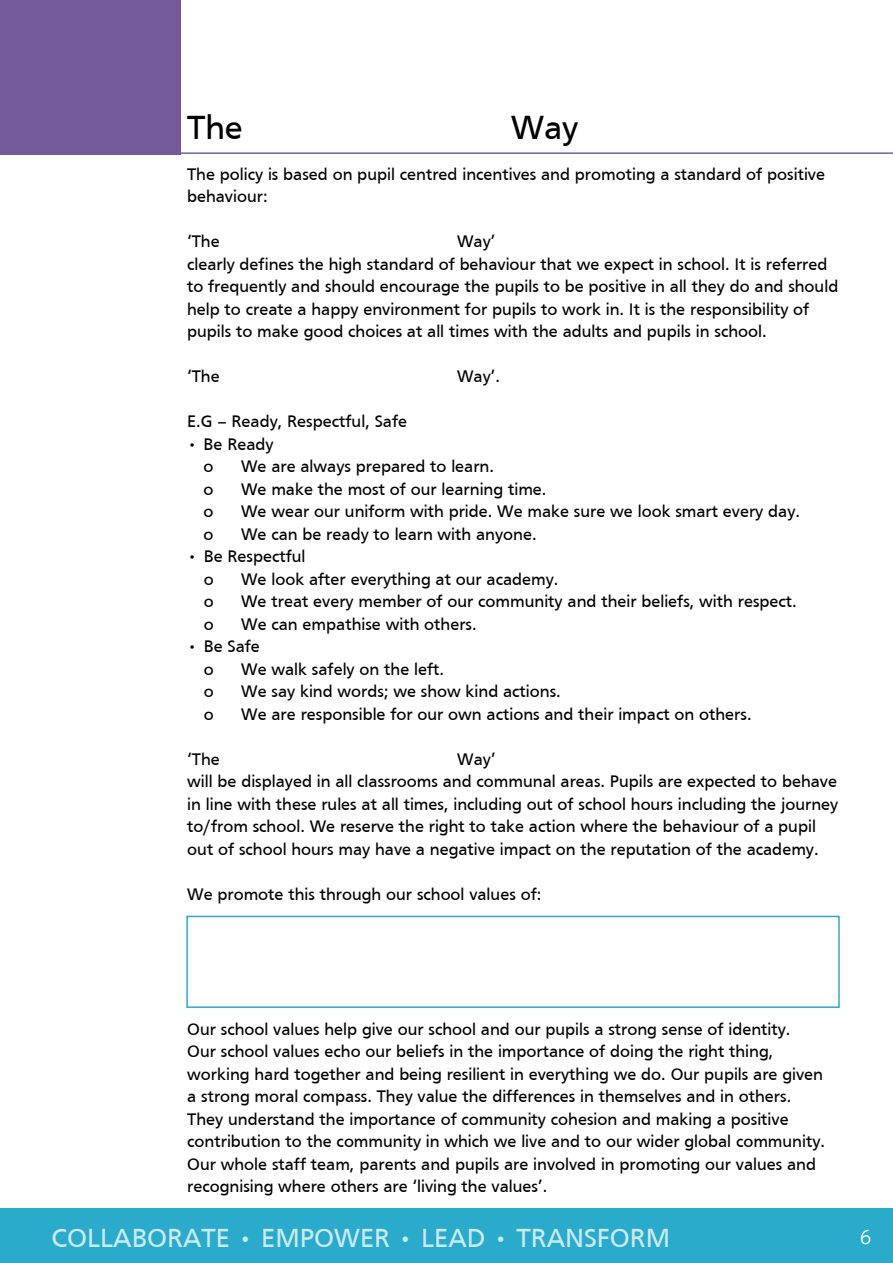
<style>
.page{position:relative;width:893px;height:1263px;background:#fff}
.page>*{position:absolute;margin:0;border:0;box-sizing:border-box;transform-origin:0 0}
.t1{font:34.5px "Frutiger";color:#000}
.t2{font:27px "Frutiger";color:#caeaf2}
.t3{font:300 19.5px "Aller";color:#fff}
.t4{font:17.25px/22.5px "Frutiger";color:#000}
</style>
<div class="page">
<div style="left:0;top:1209px;width:893px;height:54px;background:#2babcc"></div>
<hr style="left:181px;top:152px;width:712px;height:2px;background:#755a99">
<div style="left:0;top:0;width:180px;height:154px;background:#755a99"></div>
<div style="left:186px;top:916px;width:654px;height:92px;border:2px solid #2babcc"></div>
<h1 class="t1" style="left:187px;top:108px;width:57px">The</h1>
<h1 class="t1" style="left:511px;top:108px;width:69px">Way</h1>
<p class="t4" style="left:187px;top:163px;width:639px">The policy is based on pupil centred incentives and promoting a standard of positive behaviour:</p>
<p class="t4" style="left:187px;top:230px;width:34px">‘The</p>
<p class="t4" style="left:187px;top:230px;width:653px;text-indent:270px">Way’<br>clearly defines the high standard of behaviour that we expect in school. It is referred to frequently and should encourage the pupils to be positive in all they do and should help to create a happy environment for pupils to work in. It is the responsibility of pupils to make good choices at all times with the adults and pupils in school.</p>
<p class="t4" style="left:187px;top:365px;width:34px">‘The</p>
<p class="t4" style="left:457px;top:365px;width:45px">Way’.</p>
<p class="t4" style="left:187px;top:410px;width:222px">E.G – Ready, Respectful, Safe</p>
<p class="t4" style="left:204px;top:433px;width:72px;text-indent:-17px">• Be Ready o</p>
<p class="t4" style="left:241px;top:455px;width:254px">We are always prepared to learn.</p>
<p class="t4" style="left:204px;top:478px;width:11px">o</p>
<p class="t4" style="left:241px;top:478px;width:307px">We make the most of our learning time.</p>
<p class="t4" style="left:204px;top:500px;width:11px">o</p>
<p class="t4" style="left:241px;top:500px;width:560px">We wear our uniform with pride. We make sure we look smart every day.</p>
<p class="t4" style="left:204px;top:522px;width:11px">o</p>
<p class="t4" style="left:241px;top:522px;width:297px">We can be ready to learn with anyone.</p>
<p class="t4" style="left:204px;top:545px;width:103px;text-indent:-17px">• Be Respectful o</p>
<p class="t4" style="left:241px;top:567px;width:319px">We look after everything at our academy.</p>
<p class="t4" style="left:204px;top:590px;width:11px">o</p>
<p class="t4" style="left:241px;top:590px;width:557px">We treat every member of our community and their beliefs, with respect.</p>
<p class="t4" style="left:204px;top:612px;width:11px">o</p>
<p class="t4" style="left:241px;top:612px;width:237px">We can empathise with others.</p>
<p class="t4" style="left:204px;top:635px;width:58px;text-indent:-17px">• Be Safe o</p>
<p class="t4" style="left:241px;top:657px;width:204px">We walk safely on the left.</p>
<p class="t4" style="left:204px;top:680px;width:11px">o</p>
<p class="t4" style="left:241px;top:680px;width:321px">We say kind words; we show kind actions.</p>
<p class="t4" style="left:204px;top:702px;width:11px">o</p>
<p class="t4" style="left:241px;top:702px;width:512px">We are responsible for our own actions and their impact on others.</p>
<p class="t4" style="left:187px;top:747px;width:34px">‘The</p>
<p class="t4" style="left:187px;top:747px;width:652px;text-indent:270px">Way’<br>will be displayed in all classrooms and communal areas. Pupils are expected to behave in line with these rules at all times, including out of school hours including the journey to/from school. We reserve the right to take action where the behaviour of a pupil out of school hours may have a negative impact on the reputation of the academy.</p>
<p class="t4" style="left:187px;top:882px;width:356px">We promote this through our school values of:</p>
<p class="t4" style="left:187px;top:1017px;width:639px">Our school values help give our school and our pupils a strong sense of identity.<br>Our school values echo our beliefs in the importance of doing the right thing, working hard together and being resilient in everything we do. Our pupils are given a strong moral compass. They value the differences in themselves and in others.<br>They understand the importance of community cohesion and making a positive contribution to the community in which we live and to our wider global community.<br>Our whole staff team, parents and pupils are involved in promoting our values and recognising where others are ‘living the values’.</p>
<h2 class="t2" style="left:52px;top:1222px;width:620px">COLLABORATE • EMPOWER • LEAD • TRANSFORM</h2>
<p class="t3" style="left:860px;top:1225px;width:13px">6</p>
</div>
